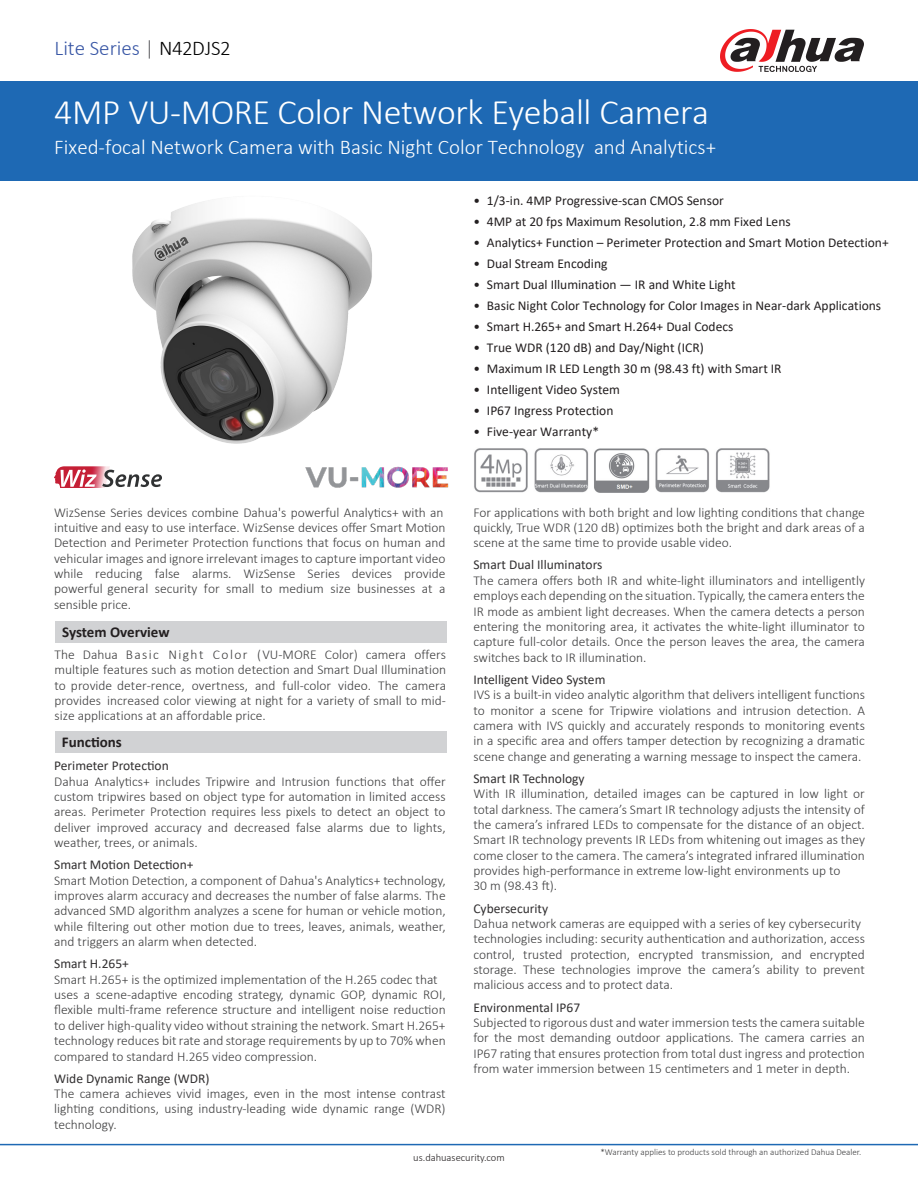
<style>
.page{position:relative;width:918px;height:1188px;background:#fff}
.page>*{position:absolute;margin:0;border:0;box-sizing:border-box;transform-origin:0 0}
.t1{font:300 36px "Calibri";letter-spacing:-.015em;color:#fff}
.t2{font:300 21px "Calibri";color:#fff}
.t3{font:300 21px "Calibri";letter-spacing:-.005em;color:#3856a5}
.t4{font:700 15px "Calibri";color:#231f20}
.t5{font:300 13.5px/15.5px "Calibri";color:#3e3e3f;text-align:justify}
.t6{font:13.5px "Calibri";color:#231f20}
.t7{font:13.5px "Calibri";color:#312f30}
.t8{font:300 10.5px "Calibri";color:#231f20}
.t9{font:300 9px "Calibri";color:#3e3e3f}
.s1{color:#636366}
.s2{color:#000}
</style>
<div class="page">
<div style="left:0;top:81px;width:918px;height:100px;background:#1e69b4"></div>
<div style="left:55px;top:621px;width:392px;height:22px;background:#d1d2d4"></div>
<div style="left:55px;top:732px;width:391px;height:21px;background:#d1d2d4"></div>
<hr style="left:0;top:1144px;width:918px;height:1px;background:#1e69b4">
<svg style="left:720px;top:29px;width:144px;height:43px"></svg>
<svg style="left:54px;top:466px;width:108px;height:22px"></svg>
<img style="left:474px;top:448px;width:296px;height:45px">
<img style="left:305px;top:466px;width:144px;height:22px">
<img style="left:593px;top:448px;width:56px;height:45px">
<img style="left:132px;top:200px;width:240px;height:244px">
<p class="t3" style="left:55px;top:35px;width:178px">Lite Series <span class="s1">|</span> <span class="s2">N42DJS2</span></p>
<p class="t1" style="left:54px;top:89px;width:656px">4MP VU-MORE Color Network Eyeball Camera</p>
<p class="t2" style="left:54px;top:134px;width:663px">Fixed-focal Network Camera with Basic Night Color Technology and Analytics+</p>
<p class="t5" style="left:54px;top:504px;width:393px;text-align:left">WizSense Series devices combine Dahua's powerful Analytics+ with an intuitive and easy to use interface. WizSense devices offer Smart Motion Detection and Perimeter Protection functions that focus on human and vehicular images and ignore irrelevant images to capture important video while reducing false alarms. WizSense Series devices provide powerful general security for small to medium size businesses at a sensible price.</p>
<p class="t5" style="left:55px;top:647px;width:393px">The Dahua Basic Night Color (VU-MORE Color) camera offers multiple features such as motion detection and Smart Dual Illumination to provide deter-rence, overtness, and full-color video. The camera provides increased color viewing at night for a variety of small to mid&shy;size applications at an affordable price.</p>
<p class="t7" style="left:54px;top:756px;width:116px">Perimeter Protection</p>
<p class="t5" style="left:54px;top:773px;width:393px">Dahua Analytics+ includes Tripwire and Intrusion functions that offer custom tripwires based on object type for automation in limited access areas. Perimeter Protection requires less pixels to detect an object to deliver improved accuracy and decreased false alarms due to lights, weather, trees, or animals.</p>
<p class="t7" style="left:54px;top:855px;width:141px">Smart Motion Detection+</p>
<p class="t5" style="left:54px;top:872px;width:393px">Smart Motion Detection, a component of Dahua's Analytics+ technology, improves alarm accuracy and decreases the number of false alarms. The advanced SMD algorithm analyzes a scene for human or vehicle motion, while filtering out other motion due to trees, leaves, animals, weather, and triggers an alarm when detected.</p>
<p class="t7" style="left:54px;top:954px;width:76px">Smart H.265+</p>
<p class="t5" style="left:54px;top:971px;width:385px">Smart H.265+ is the optimized implementation of the H.265 codec that</p>
<p class="t5" style="left:54px;top:987px;width:393px">uses a scene-adaptive encoding strategy, dynamic GOP, dynamic ROI, flexible multi-frame reference structure and intelligent noise reduction to deliver high-quality video without straining the network. Smart H.265+ technology reduces bit rate and storage requirements by up to 70% when compared to standard H.265 video compression.</p>
<p class="t7" style="left:54px;top:1069px;width:157px">Wide Dynamic Range (WDR)</p>
<p class="t5" style="left:54px;top:1086px;width:393px">The camera achieves vivid images, even in the most intense contrast lighting conditions, using industry-leading wide dynamic range (WDR) technology.</p>
<p class="t4" style="left:62px;top:622px;width:109px">System Overview</p>
<p class="t4" style="left:62px;top:732px;width:62px">Functions</p>
<p class="t6" style="left:473px;top:191px;width:252px">• 1/3-in. 4MP Progressive-scan CMOS Sensor</p>
<p class="t6" style="left:473px;top:212px;width:319px">• 4MP at 20 fps Maximum Resolution, 2.8 mm Fixed Lens</p>
<p class="t6" style="left:473px;top:233px;width:417px">• Analytics+ Function – Perimeter Protection and Smart Motion Detection+</p>
<p class="t6" style="left:473px;top:254px;width:136px">• Dual Stream Encoding</p>
<p class="t6" style="left:473px;top:275px;width:264px">• Smart Dual Illumination — IR and White Light</p>
<p class="t6" style="left:473px;top:296px;width:409px">• Basic Night Color Technology for Color Images in Near-dark Applications</p>
<p class="t6" style="left:473px;top:317px;width:262px">• Smart H.265+ and Smart H.264+ Dual Codecs</p>
<p class="t6" style="left:473px;top:338px;width:232px">• True WDR (120 dB) and Day/Night (ICR)</p>
<p class="t6" style="left:473px;top:359px;width:310px">• Maximum IR LED Length 30 m (98.43 ft) with Smart IR</p>
<p class="t6" style="left:473px;top:380px;width:148px">• Intelligent Video System</p>
<p class="t6" style="left:473px;top:401px;width:142px">• IP67 Ingress Protection</p>
<p class="t6" style="left:473px;top:422px;width:127px">• Five-year Warranty*</p>
<p class="t5" style="left:473px;top:504px;width:393px">For applications with both bright and low lighting conditions that change quickly, True WDR (120 dB) optimizes both the bright and dark areas of a scene at the same time to provide usable video.</p>
<p class="t7" style="left:473px;top:556px;width:131px">Smart Dual Illuminators</p>
<p class="t5" style="left:473px;top:572px;width:393px">The camera offers both IR and white-light illuminators and intelligently employs each depending on the situation. Typically, the camera enters the IR mode as ambient light decreases. When the camera detects a person entering the monitoring area, it activates the white-light illuminator to capture full-color details. Once the person leaves the area, the camera switches back to IR illumination.</p>
<p class="t7" style="left:473px;top:670px;width:134px">Intelligent Video System</p>
<p class="t5" style="left:473px;top:687px;width:393px">IVS is a built-in video analytic algorithm that delivers intelligent functions</p>
<p class="t5" style="left:473px;top:702px;width:393px">to monitor a scene for Tripwire violations and intrusion detection. A camera with IVS quickly and accurately responds to monitoring events in a specific area and offers tamper detection by recognizing a dramatic scene change and generating a warning message to inspect the camera.</p>
<p class="t7" style="left:473px;top:769px;width:113px">Smart IR Technology</p>
<p class="t5" style="left:473px;top:786px;width:393px">With IR illumination, detailed images can be captured in low light or total darkness. The camera’s Smart IR technology adjusts the intensity of the camera’s infrared LEDs to compensate for the distance of an object.<br>Smart IR technology prevents IR LEDs from whitening out images as they come closer to the camera. The camera’s integrated infrared illumination provides high-performance in extreme low-light environments up to</p>
<p class="t5" style="left:473px;top:878px;width:85px">30 m (98.43 ft).</p>
<p class="t7" style="left:473px;top:899px;width:76px">Cybersecurity</p>
<p class="t5" style="left:473px;top:916px;width:389px">Dahua network cameras are equipped with a series of key cybersecurity</p>
<p class="t5" style="left:473px;top:931px;width:393px">technologies including: security authentication and authorization, access control, trusted protection, encrypted transmission, and encrypted storage. These technologies improve the camera’s ability to prevent malicious access and to protect data.</p>
<p class="t7" style="left:473px;top:998px;width:108px">Environmental IP67</p>
<p class="t5" style="left:473px;top:1015px;width:393px">Subjected to rigorous dust and water immersion tests the camera suitable for the most demanding outdoor applications. The camera carries an IP67 rating that ensures protection from total dust ingress and protection from water immersion between 15 centimeters and 1 meter in depth.</p>
<p class="t8" style="left:413px;top:1151px;width:93px">us.dahuasecurity.com</p>
<p class="t9" style="left:600px;top:1147px;width:262px">*Warranty applies to products sold through an authorized Dahua Dealer.</p>
</div>
